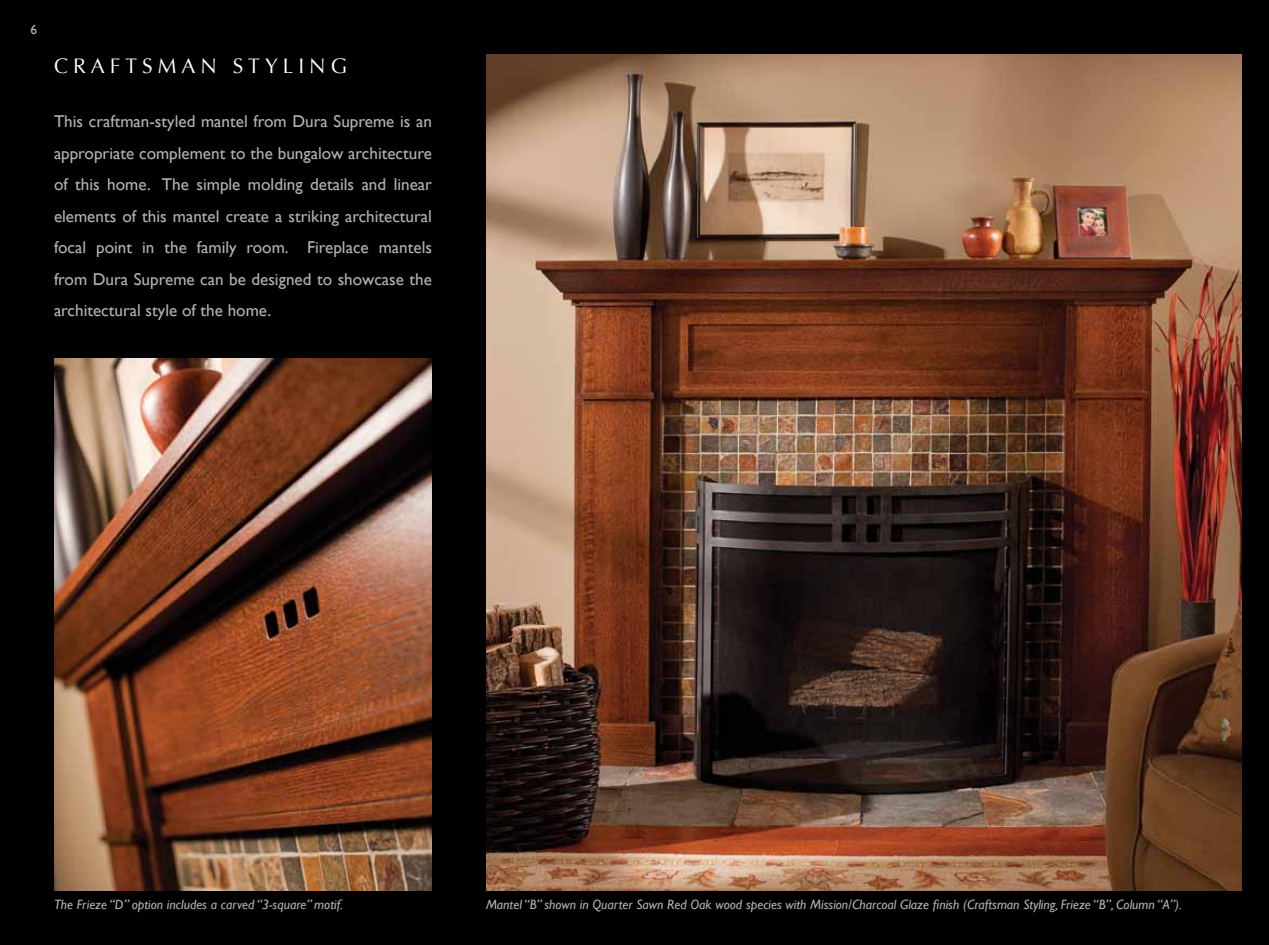
<style>
.page{position:relative;width:1269px;height:945px;background:#000}
.page>*{position:absolute;margin:0;border:0;box-sizing:border-box;transform-origin:0 0}
.t1{font:21px "Optima";letter-spacing:.24em;color:#fff}
.t2{font:17.1px/31.5px "Gill Sans";color:#b1b3b6;text-align:justify}
.t3{font:italic 13.5px "Gill Sans";color:#b1b3b6}
.t4{font:13.5px "Gill Sans";color:#b1b3b6}
</style>
<div class="page">
<img style="left:486px;top:54px;width:756px;height:837px">
<img style="left:54px;top:358px;width:378px;height:533px">
<p class="t4" style="left:30px;top:22px;width:8px">6</p>
<p class="t1" style="left:54px;top:54px;width:295px">CRAFTSMAN STYLING</p>
<p class="t2" style="left:54px;top:106px;width:380px">This craftman-styled mantel from Dura Supreme is an appropriate complement to the bungalow architecture of this home. The simple molding details and linear elements of this mantel create a striking architectural focal point in the family room. Fireplace mantels from Dura Supreme can be designed to showcase the architectural style of the home.</p>
<p class="t3" style="left:54px;top:897px;width:291px">The Frieze “D” option includes a carved “3-square” motif.</p>
<p class="t3" style="left:486px;top:897px;width:697px">Mantel “B” shown in Quarter Sawn Red Oak wood species with Mission/Charcoal Glaze finish (Craftsman Styling, Frieze “B”, Column “A”).</p>
</div>
